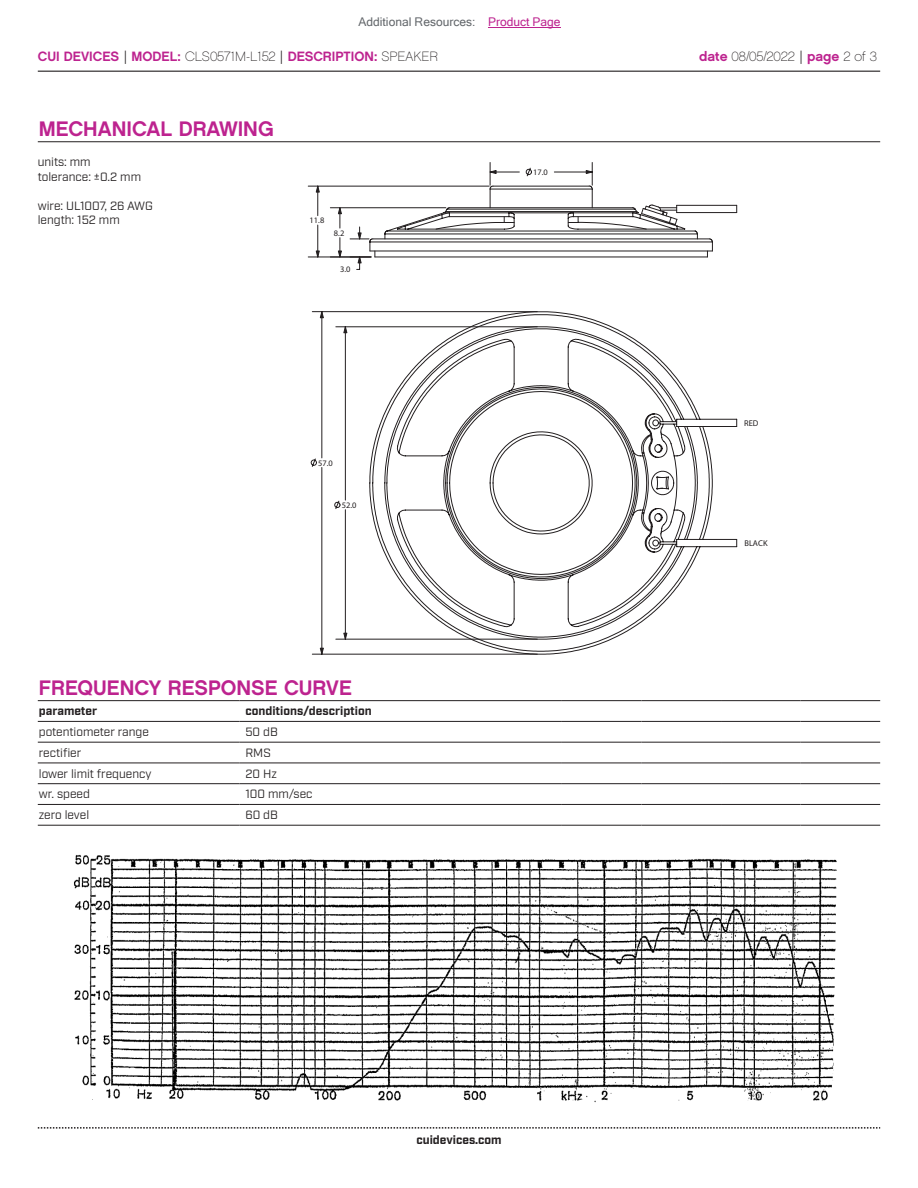
<style>
.page{position:relative;width:918px;height:1188px;background:#fff}
.page>*{position:absolute;margin:0;border:0;box-sizing:border-box;transform-origin:0 0}
.t1{font:21px "Chalet New York Nineteen Sixty";color:#bd238f}
.t2{font:13.5px "Chalet New York Nineteen Sixty";color:#bd238f}
.t3{font:13.5px "Chalet Paris Nineteen Sixty";letter-spacing:-.005em;color:#231f20}
.t4{font:12px/14.4px "Industry";color:#231f20}
.t5{font:700 12px "Industry";color:#231f20}
.t6{font:12px "Microsoft Sans Serif";color:#63676b}
.t7{font:8.4px "Helvetica";letter-spacing:.005em;color:#231f20}
.s1{color:#bd238f}
.s2{font-family:"Industry";color:#231f20}
.s3{font-family:"Chalet Paris Nineteen Sixty";color:#231f20}
.s4{font-family:"Chalet New York Nineteen Sixty";color:#bd238f}
.s5{font-family:"Industry"}
</style>
<div class="page">
<hr style="left:38px;top:71px;width:842px;height:1px;background:#231f20">
<svg style="left:38px;top:1127px;width:842px;height:2px"></svg>
<hr style="left:38px;top:141px;width:842px;height:1px;background:#231f20">
<hr style="left:38px;top:700px;width:201px;height:1px;background:#231f20">
<hr style="left:239px;top:700px;width:323px;height:1px;background:#231f20">
<hr style="left:562px;top:700px;width:79px;height:1px;background:#231f20">
<hr style="left:641px;top:700px;width:80px;height:1px;background:#231f20">
<hr style="left:721px;top:700px;width:80px;height:1px;background:#231f20">
<hr style="left:801px;top:700px;width:79px;height:1px;background:#231f20">
<hr style="left:38px;top:721px;width:201px;height:1px;background:#231f20">
<hr style="left:239px;top:721px;width:323px;height:1px;background:#231f20">
<hr style="left:562px;top:721px;width:79px;height:1px;background:#231f20">
<hr style="left:641px;top:721px;width:80px;height:1px;background:#231f20">
<hr style="left:721px;top:721px;width:80px;height:1px;background:#231f20">
<hr style="left:801px;top:721px;width:79px;height:1px;background:#231f20">
<hr style="left:38px;top:742px;width:201px;height:1px;background:#231f20">
<hr style="left:239px;top:742px;width:323px;height:1px;background:#231f20">
<hr style="left:562px;top:742px;width:79px;height:1px;background:#231f20">
<hr style="left:641px;top:742px;width:80px;height:1px;background:#231f20">
<hr style="left:721px;top:742px;width:80px;height:1px;background:#231f20">
<hr style="left:801px;top:742px;width:79px;height:1px;background:#231f20">
<hr style="left:38px;top:763px;width:201px;height:1px;background:#231f20">
<hr style="left:239px;top:763px;width:323px;height:1px;background:#231f20">
<hr style="left:562px;top:763px;width:79px;height:1px;background:#231f20">
<hr style="left:641px;top:763px;width:80px;height:1px;background:#231f20">
<hr style="left:721px;top:763px;width:80px;height:1px;background:#231f20">
<hr style="left:801px;top:763px;width:79px;height:1px;background:#231f20">
<hr style="left:38px;top:783px;width:201px;height:1px;background:#231f20">
<hr style="left:239px;top:783px;width:323px;height:1px;background:#231f20">
<hr style="left:562px;top:783px;width:79px;height:1px;background:#231f20">
<hr style="left:641px;top:783px;width:80px;height:1px;background:#231f20">
<hr style="left:721px;top:783px;width:80px;height:1px;background:#231f20">
<hr style="left:801px;top:783px;width:79px;height:1px;background:#231f20">
<hr style="left:38px;top:804px;width:201px;height:1px;background:#231f20">
<hr style="left:239px;top:804px;width:323px;height:1px;background:#231f20">
<hr style="left:562px;top:804px;width:79px;height:1px;background:#231f20">
<hr style="left:641px;top:804px;width:80px;height:1px;background:#231f20">
<hr style="left:721px;top:804px;width:80px;height:1px;background:#231f20">
<hr style="left:801px;top:804px;width:79px;height:1px;background:#231f20">
<hr style="left:38px;top:825px;width:201px;height:1px;background:#231f20">
<hr style="left:239px;top:825px;width:323px;height:1px;background:#231f20">
<hr style="left:562px;top:825px;width:79px;height:1px;background:#231f20">
<hr style="left:641px;top:825px;width:80px;height:1px;background:#231f20">
<hr style="left:721px;top:825px;width:80px;height:1px;background:#231f20">
<hr style="left:801px;top:825px;width:79px;height:1px;background:#231f20">
<svg style="left:538px;top:311px;width:199px;height:344px"></svg>
<svg style="left:312px;top:311px;width:226px;height:344px"></svg>
<hr style="left:336px;top:327px;width:201px;height:1px;background:#231f20">
<hr style="left:336px;top:639px;width:201px;height:1px;background:#231f20">
<svg style="left:320px;top:311px;width:4px;height:7px"></svg>
<svg style="left:320px;top:648px;width:4px;height:7px"></svg>
<svg style="left:339px;top:311px;width:181px;height:329px"></svg>
<hr style="left:330px;top:207px;width:116px;height:1px;background:#231f20">
<hr style="left:308px;top:186px;width:181px;height:1px;background:#231f20">
<hr style="left:308px;top:257px;width:63px;height:1px;background:#231f20">
<hr style="left:318px;top:186px;width:1px;height:30px;background:#231f20">
<hr style="left:318px;top:225px;width:1px;height:32px;background:#231f20">
<svg style="left:338px;top:162px;width:399px;height:108px"></svg>
<svg style="left:316px;top:186px;width:4px;height:7px"></svg>
<svg style="left:316px;top:250px;width:4px;height:8px"></svg>
<img style="left:74px;top:854px;width:763px;height:249px">
<hr style="left:488px;top:27px;width:73px;height:1px;background:#bd238f">
<p class="t6" style="left:358px;top:15px;width:204px">Additional Resources: <span class="s1">Product Page</span></p>
<p class="t2" style="left:38px;top:47px;width:402px">CUI DEVICES <span class="s2">|</span> MODEL: <span class="s3">CLS0571M-L152</span> <span class="s2">|</span> DESCRIPTION: <span class="s3">SPEAKER</span></p>
<p class="t3" style="left:699px;top:48px;width:179px"><span class="s4">date</span> 08/05/2022 <span class="s5">|</span> <span class="s4">page</span> 2 of 3</p>
<h1 class="t1" style="left:39px;top:115px;width:236px">MECHANICAL DRAWING</h1>
<p class="t4" style="left:38px;top:155px;width:105px">units: mm tolerance: ±0.2 mm</p>
<p class="t4" style="left:38px;top:198px;width:117px">wire: UL1007, 26 AWG length: 152 mm</p>
<p class="t7" style="left:310px;top:215px;width:16px">11.8</p>
<p class="t7" style="left:334px;top:228px;width:12px">8.2</p>
<p class="t7" style="left:340px;top:264px;width:12px">3.0</p>
<p class="t7" style="left:318px;top:458px;width:16px">57.0</p>
<p class="t7" style="left:342px;top:500px;width:16px">52.0</p>
<h1 class="t1" style="left:39px;top:674px;width:314px">FREQUENCY RESPONSE CURVE</h1>
<p class="t5" style="left:39px;top:704px;width:60px">parameter</p>
<p class="t5" style="left:245px;top:704px;width:128px">conditions/description</p>
<p class="t4" style="left:39px;top:725px;width:112px">potentiometer range</p>
<p class="t4" style="left:245px;top:725px;width:34px">50 dB</p>
<p class="t4" style="left:39px;top:746px;width:44px">rectifier</p>
<p class="t4" style="left:245px;top:746px;width:27px">RMS</p>
<p class="t4" style="left:39px;top:767px;width:114px">lower limit frequency</p>
<p class="t4" style="left:245px;top:767px;width:33px">20 Hz</p>
<p class="t4" style="left:39px;top:787px;width:53px">wr. speed</p>
<p class="t4" style="left:245px;top:787px;width:69px">100 mm/sec</p>
<p class="t4" style="left:39px;top:808px;width:52px">zero level</p>
<p class="t4" style="left:245px;top:808px;width:34px">60 dB</p>
<p class="t7" style="left:533px;top:167px;width:16px">17.0</p>
<p class="t5" style="left:416px;top:1132px;width:87px">cuidevices.com</p>
<p class="t7" style="left:744px;top:418px;width:16px">RED</p>
<p class="t7" style="left:744px;top:538px;width:25px">BLACK</p>
</div>
